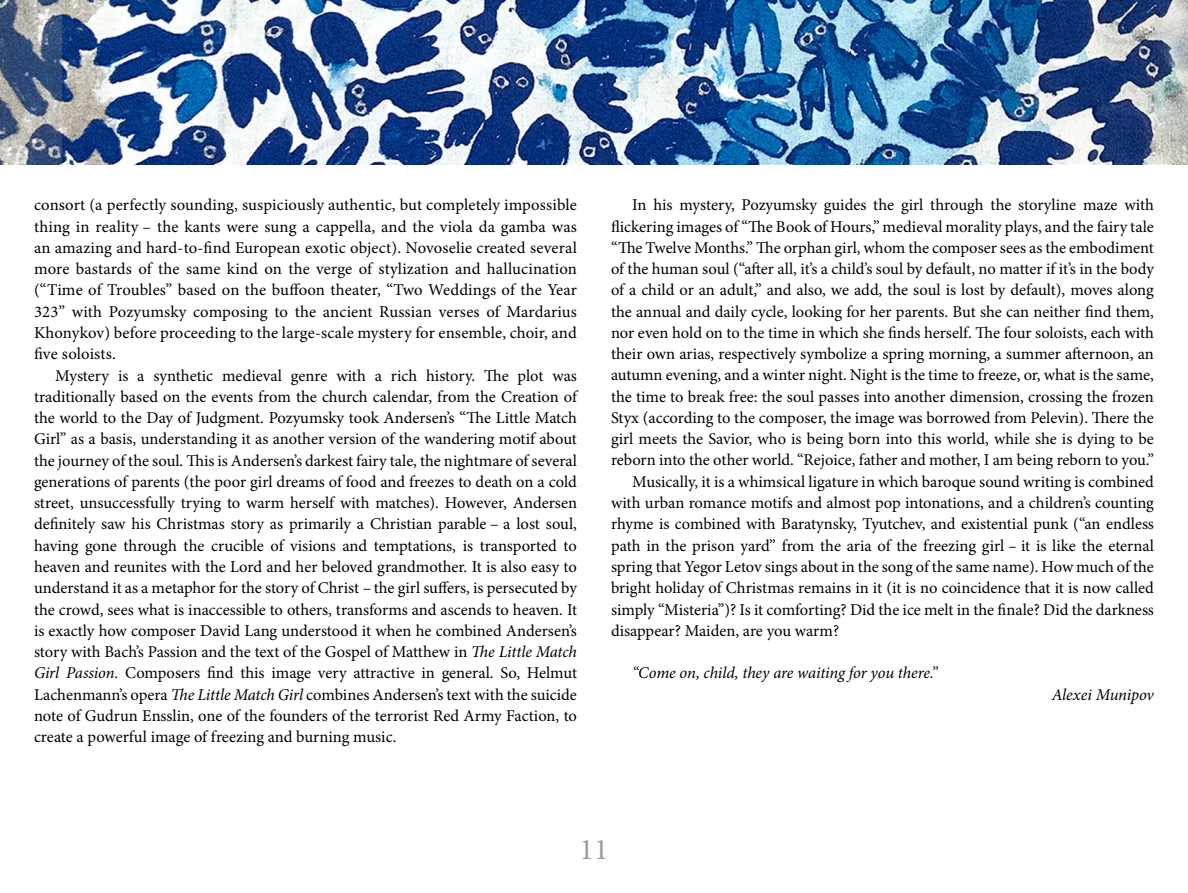
<style>
.page{position:relative;width:1188px;height:893px;background:#fff}
.page>*{position:absolute;margin:0;border:0;box-sizing:border-box;transform-origin:0 0}
.t1{font:30px "Minion Pro";color:#9c9c9d}
.t2{font:16.5px/21.3px "Minion Pro";color:#000;text-align:justify}
.t3{font:italic 16.5px "Minion Pro";letter-spacing:-.01em;color:#000}
.s1{font-style:italic}
</style>
<div class="page">
<img style="left:0;top:0;width:1188px;height:164px">
<p class="t2" style="left:34px;top:194px;width:545px">consort (a perfectly sounding, suspiciously authentic, but completely impossible thing in reality – the kants were sung a cappella, and the viola da gamba was an amazing and hard-to-find European exotic object). Novoselie created several more bastards of the same kind on the verge of stylization and hallucination (“Time of Troubles” based on the buffoon theater, “Two Weddings of the Year 323” with Pozyumsky composing to the ancient Russian verses of Mardarius Khonykov) before proceeding to the large-scale mystery for ensemble, choir, and five soloists.</p>
<p class="t2" style="left:34px;top:365px;width:545px;text-indent:21px">Mystery is a synthetic medieval genre with a rich history. The plot was traditionally based on the events from the church calendar, from the Creation of the world to the Day of Judgment. Pozyumsky took Andersen’s “The Little Match Girl” as a basis, understanding it as another version of the wandering motif about the journey of the soul. This is Andersen’s darkest fairy tale, the nightmare of several generations of parents (the poor girl dreams of food and freezes to death on a cold street, unsuccessfully trying to warm herself with matches). However, Andersen definitely saw his Christmas story as primarily a Christian parable – a lost soul, having gone through the crucible of visions and temptations, is transported to heaven and reunites with the Lord and her beloved grandmother. It is also easy to understand it as a metaphor for the story of Christ – the girl suffers, is persecuted by the crowd, sees what is inaccessible to others, transforms and ascends to heaven. It is exactly how composer David Lang understood it when he combined Andersen’s story with Bach’s Passion and the text of the Gospel of Matthew in <span class="s1">The Little Match Girl Passion</span>. Composers find this image very attractive in general. So, Helmut Lachenmann’s opera <span class="s1">The Little Match Girl</span> combines Andersen’s text with the suicide note of Gudrun Ensslin, one of the founders of the terrorist Red Army Faction, to create a powerful image of freezing and burning music.</p>
<p class="t2" style="left:632px;top:194px;width:523px">In his mystery, Pozyumsky guides the girl through the storyline maze with</p>
<p class="t2" style="left:611px;top:216px;width:544px">flickering images of “The Book of Hours,” medieval morality plays, and the fairy tale</p>
<p class="t2" style="left:611px;top:237px;width:544px">“The Twelve Months.” The orphan girl, whom the composer sees as the embodiment</p>
<p class="t2" style="left:611px;top:258px;width:544px">of the human soul (“after all, it’s a child’s soul by default, no matter if it’s in the body</p>
<p class="t2" style="left:611px;top:279px;width:544px">of a child or an adult,” and also, we add, the soul is lost by default), moves along</p>
<p class="t2" style="left:611px;top:301px;width:545px">the annual and daily cycle, looking for her parents. But she can neither find them,</p>
<p class="t2" style="left:611px;top:322px;width:545px">nor even hold on to the time in which she finds herself. The four soloists, each with</p>
<p class="t2" style="left:611px;top:343px;width:544px">their own arias, respectively symbolize a spring morning, a summer afternoon, an</p>
<p class="t2" style="left:611px;top:364px;width:544px">autumn evening, and a winter night. Night is the time to freeze, or, what is the same,</p>
<p class="t2" style="left:611px;top:386px;width:544px">the time to break free: the soul passes into another dimension, crossing the frozen</p>
<p class="t2" style="left:611px;top:407px;width:544px">Styx (according to the composer, the image was borrowed from Pelevin). There the</p>
<p class="t2" style="left:611px;top:428px;width:544px">girl meets the Savior, who is being born into this world, while she is dying to be</p>
<p class="t2" style="left:611px;top:449px;width:545px">reborn into the other world. “Rejoice, father and mother, I am being reborn to you.”</p>
<p class="t2" style="left:632px;top:471px;width:523px">Musically, it is a whimsical ligature in which baroque sound writing is combined</p>
<p class="t2" style="left:611px;top:492px;width:545px">with urban romance motifs and almost pop intonations, and a children’s counting</p>
<p class="t2" style="left:611px;top:513px;width:545px">rhyme is combined with Baratynsky, Tyutchev, and existential punk (“an endless</p>
<p class="t2" style="left:611px;top:534px;width:544px">path in the prison yard” from the aria of the freezing girl – it is like the eternal</p>
<p class="t2" style="left:611px;top:556px;width:544px">spring that Yegor Letov sings about in the song of the same name). How much of the</p>
<p class="t2" style="left:611px;top:577px;width:544px">bright holiday of Christmas remains in it (it is no coincidence that it is now called</p>
<p class="t2" style="left:611px;top:598px;width:545px">simply “Misteria”)? Is it comforting? Did the ice melt in the finale? Did the darkness</p>
<p class="t2" style="left:611px;top:620px;width:230px">disappear? Maiden, are you warm?</p>
<p class="t3" style="left:632px;top:661px;width:307px">“Come on, child, they are waiting for you there.”</p>
<p class="t3" style="left:1052px;top:683px;width:104px">Alexei Munipov</p>
<h1 class="t1" style="left:580px;top:829px;width:30px">11</h1>
</div>
